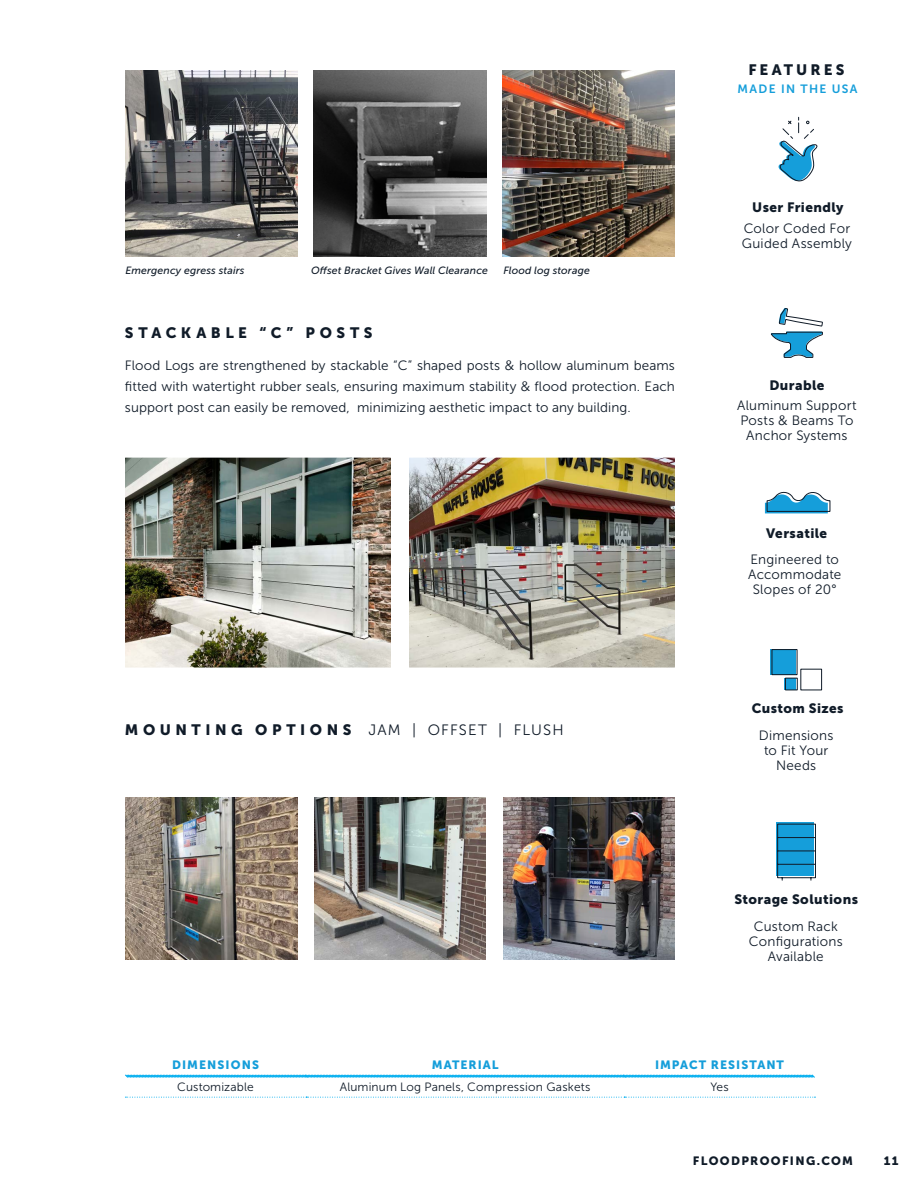
<style>
.page{position:relative;width:918px;height:1188px;background:#fff}
.page>*{position:absolute;margin:0;border:0;box-sizing:border-box;transform-origin:0 0}
.t1{font:15px "Museo Sans 300";letter-spacing:.075em;color:#101b28}
.t2{font:15px "Museo Sans 900";letter-spacing:.295em;color:#101b28}
.t3{font:15px "Museo Sans 900";letter-spacing:.205em;color:#101b28}
.t4{font:13.5px/15px "Museo Sans 300";letter-spacing:.015em;color:#101b28;text-align:center}
.t5{font:13.5px "Museo Sans 900";letter-spacing:.03em;color:#101b28}
.t6{font:12px "Museo Sans 300";letter-spacing:.015em;color:#101b28}
.t7{font:12px "Museo Sans 900";letter-spacing:.085em;color:#159eda}
.t8{font:12px "Museo Sans 900";letter-spacing:.11em;color:#101b28}
.t9{font:12px "Museo Sans 700";letter-spacing:.11em;color:#159eda}
.t10{font:italic 10.5px "Museo Sans 500";letter-spacing:.015em;color:#101b28}
.s1{font-family:"Avenir Next"}
.s2{font-family:"Museo Sans 900"}
</style>
<div class="page">
<svg style="left:771px;top:308px;width:52px;height:50px"></svg>
<img style="left:125px;top:458px;width:266px;height:210px">
<img style="left:409px;top:458px;width:266px;height:210px">
<img style="left:125px;top:71px;width:173px;height:186px">
<img style="left:502px;top:71px;width:173px;height:186px">
<img style="left:314px;top:71px;width:172px;height:186px">
<img style="left:125px;top:798px;width:172px;height:161px">
<img style="left:314px;top:798px;width:172px;height:161px">
<img style="left:503px;top:798px;width:172px;height:161px">
<svg style="left:765px;top:491px;width:66px;height:22px"></svg>
<svg style="left:771px;top:649px;width:51px;height:42px"></svg>
<div style="left:776px;top:822px;width:38px;height:54px;background:#159eda"></div>
<svg style="left:777px;top:823px;width:39px;height:58px"></svg>
<svg style="left:125px;top:1074px;width:690px;height:4px;background:#62ccf4"></svg>
<svg style="left:125px;top:1097px;width:690px;height:1px"></svg>
<svg style="left:778px;top:117px;width:40px;height:65px"></svg>
<p class="t3" style="left:748px;top:61px;width:98px">FEATURES</p>
<p class="t9" style="left:738px;top:82px;width:121px">MADE IN THE USA</p>
<p class="t5" style="left:752px;top:200px;width:93px">User Friendly</p>
<p class="t10" style="left:125px;top:265px;width:121px">Emergency egress stairs</p>
<p class="t10" style="left:311px;top:265px;width:179px">Offset Bracket Gives Wall Clearance</p>
<p class="t10" style="left:503px;top:265px;width:88px">Flood log storage</p>
<p class="t2" style="left:125px;top:324px;width:249px">STACKABLE “C” POSTS</p>
<p class="t4" style="left:125px;top:355px;width:551px;line-height:21px;text-align:justify">Flood Logs are strengthened by stackable “C” shaped posts <span class="s1">&amp;</span> hollow aluminum beams fitted with watertight rubber seals, ensuring maximum stability <span class="s1">&amp;</span> flood protection. Each support post can easily be removed, minimizing aesthetic impact to any building.</p>
<p class="t1" style="left:125px;top:722px;width:440px"><span class="s2">MOUNTING OPTIONS</span> JAM | OFFSET | FLUSH</p>
<p class="t4" style="left:742px;top:221px;width:112px;text-align:left">Color Coded For<br>Guided Assembly</p>
<p class="t5" style="left:769px;top:378px;width:57px">Durable</p>
<p class="t4" style="left:737px;top:398px;width:121px">Aluminum Support<br>Posts <span class="s1">&amp;</span> Beams To<br>Anchor Systems</p>
<p class="t5" style="left:766px;top:525px;width:63px">Versatile</p>
<p class="t4" style="left:748px;top:552px;width:95px;text-align:left">Engineered to<br>Accommodate</p>
<p class="t4" style="left:753px;top:582px;width:85px">Slopes of 20°</p>
<p class="t5" style="left:752px;top:701px;width:93px">Custom Sizes</p>
<p class="t4" style="left:759px;top:728px;width:76px">Dimensions to Fit Your<br>Needs</p>
<p class="t5" style="left:734px;top:892px;width:125px">Storage Solutions</p>
<p class="t4" style="left:749px;top:919px;width:95px">Custom Rack<br>Configurations</p>
<p class="t4" style="left:768px;top:949px;width:57px">Available</p>
<p class="t7" style="left:172px;top:1058px;width:88px">DIMENSIONS</p>
<p class="t7" style="left:432px;top:1058px;width:68px">MATERIAL</p>
<p class="t7" style="left:655px;top:1058px;width:130px">IMPACT RESISTANT</p>
<p class="t6" style="left:177px;top:1081px;width:78px">Customizable</p>
<p class="t6" style="left:340px;top:1081px;width:252px">Aluminum Log Panels, Compression Gaskets</p>
<p class="t6" style="left:710px;top:1081px;width:20px">Yes</p>
<p class="t8" style="left:693px;top:1154px;width:162px">FLOODPROOFING.COM</p>
<p class="t8" style="left:884px;top:1154px;width:16px">11</p>
</div>
